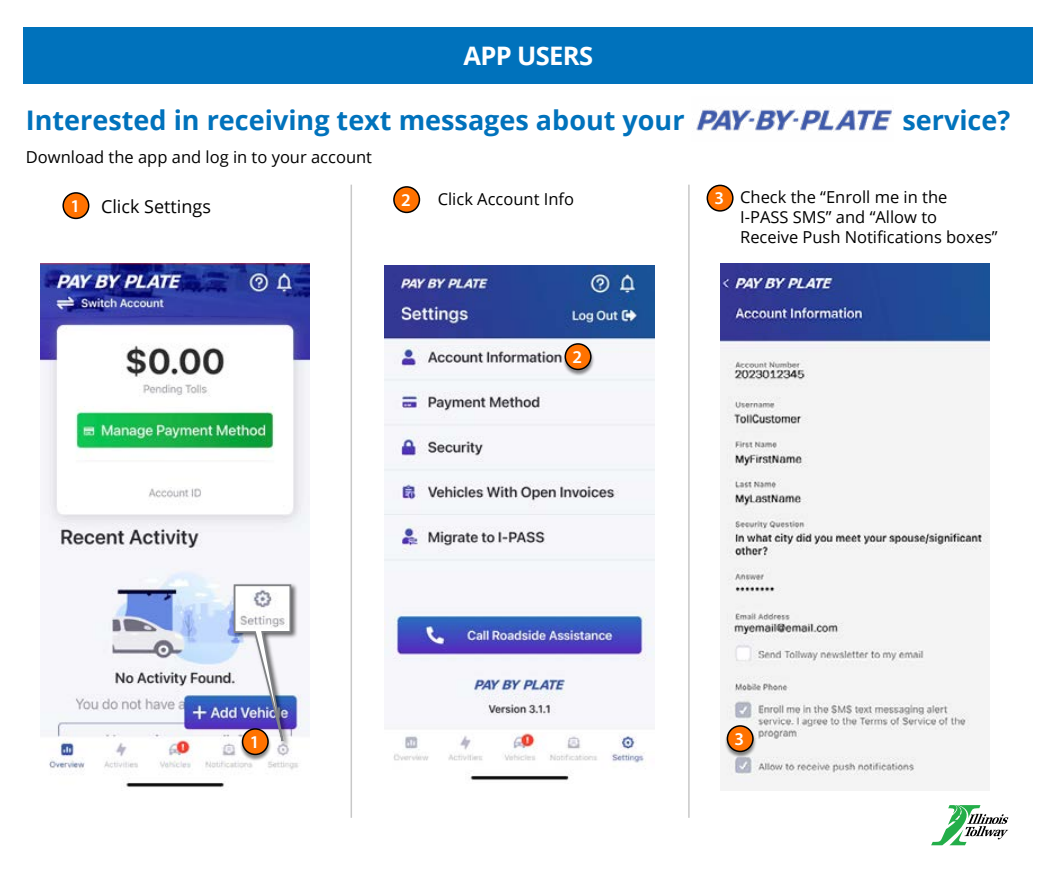
<style>
.page{position:relative;width:1055px;height:879px;background:#fff}
.page>*{position:absolute;margin:0;border:0;box-sizing:border-box;transform-origin:0 0}
.t1{font:700 27px "Open Sans";color:#0072bc}
.t2{font:700 25.5px "Open Sans";letter-spacing:-.025em;color:#fff}
.t3{font:18px "Open Sans";color:#000}
.t4{font:600 18px "Myriad Pro";color:#fff}
.t5{font:16.5px/19.8px "Open Sans";color:#000}
</style>
<div class="page">
<img style="left:40px;top:263px;width:270px;height:525px">
<img style="left:385px;top:265px;width:269px;height:516px">
<img style="left:720px;top:263px;width:269px;height:527px">
<img style="left:696px;top:107px;width:198px;height:25px">
<svg style="left:931px;top:805px;width:77px;height:40px"></svg>
<div style="left:63px;top:193px;width:26px;height:25px;background:#ff7200;border-radius:50%"></div>
<div style="left:62px;top:192px;width:27px;height:27px;border:2px solid #000;border-radius:50%"></div>
<div style="left:240px;top:729px;width:32px;height:32px;background:#000;opacity:.47"></div>
<svg style="left:242px;top:729px;width:26px;height:25px"></svg>
<div style="left:242px;top:728px;width:27px;height:27px;border:2px solid #000;border-radius:50%"></div>
<div style="left:562px;top:344px;width:33px;height:32px;background:#000;opacity:.47"></div>
<div style="left:565px;top:344px;width:26px;height:25px;background:#ff7200;border-radius:50%"></div>
<div style="left:564px;top:343px;width:27px;height:27px;border:2px solid #000;border-radius:50%"></div>
<div style="left:724px;top:726px;width:33px;height:32px;background:#000;opacity:.47"></div>
<div style="left:727px;top:726px;width:26px;height:25px;background:#ff7200;border-radius:50%"></div>
<div style="left:727px;top:725px;width:27px;height:27px;border:2px solid #000;border-radius:50%"></div>
<div style="left:394px;top:187px;width:25px;height:25px;background:#ff7200;border-radius:50%"></div>
<div style="left:393px;top:186px;width:27px;height:27px;border:2px solid #000;border-radius:50%"></div>
<div style="left:707px;top:185px;width:26px;height:26px;background:#ff7200;border-radius:50%"></div>
<div style="left:706px;top:185px;width:27px;height:27px;border:2px solid #000;border-radius:50%"></div>
<div style="left:24px;top:27px;width:1009px;height:57px;background:#0072bc"></div>
<div style="left:232px;top:582px;width:66px;height:166px;background:#000;opacity:.6"></div>
<img style="left:233px;top:583px;width:59px;height:160px">
<hr style="left:350px;top:185px;width:2px;height:632px;background:#c8c8c8">
<hr style="left:688px;top:185px;width:2px;height:632px;background:#c8c8c8">
<h2 class="t2" style="left:463px;top:38px;width:131px">APP USERS</h2>
<h1 class="t1" style="left:26px;top:101px;width:660px">Interested in receiving text messages about your</h1>
<h1 class="t1" style="left:902px;top:101px;width:109px">service?</h1>
<p class="t5" style="left:26px;top:146px;width:348px">Download the app and log in to your account</p>
<p class="t3" style="left:101px;top:194px;width:111px">Click Settings</p>
<p class="t5" style="left:438px;top:188px;width:138px">Click Account Info</p>
<p class="t5" style="left:740px;top:187px;width:259px">Check the “Enroll me in the<br>I-PASS SMS” and “Allow to<br>Receive Push Notifications boxes”</p>
<p class="t4" style="left:401px;top:188px;width:11px">2</p>
<p class="t4" style="left:714px;top:187px;width:11px">3</p>
<p class="t4" style="left:70px;top:194px;width:11px">1</p>
<p class="t4" style="left:250px;top:730px;width:11px">1</p>
<p class="t4" style="left:572px;top:345px;width:11px">2</p>
<p class="t4" style="left:734px;top:727px;width:11px">3</p>
</div>
